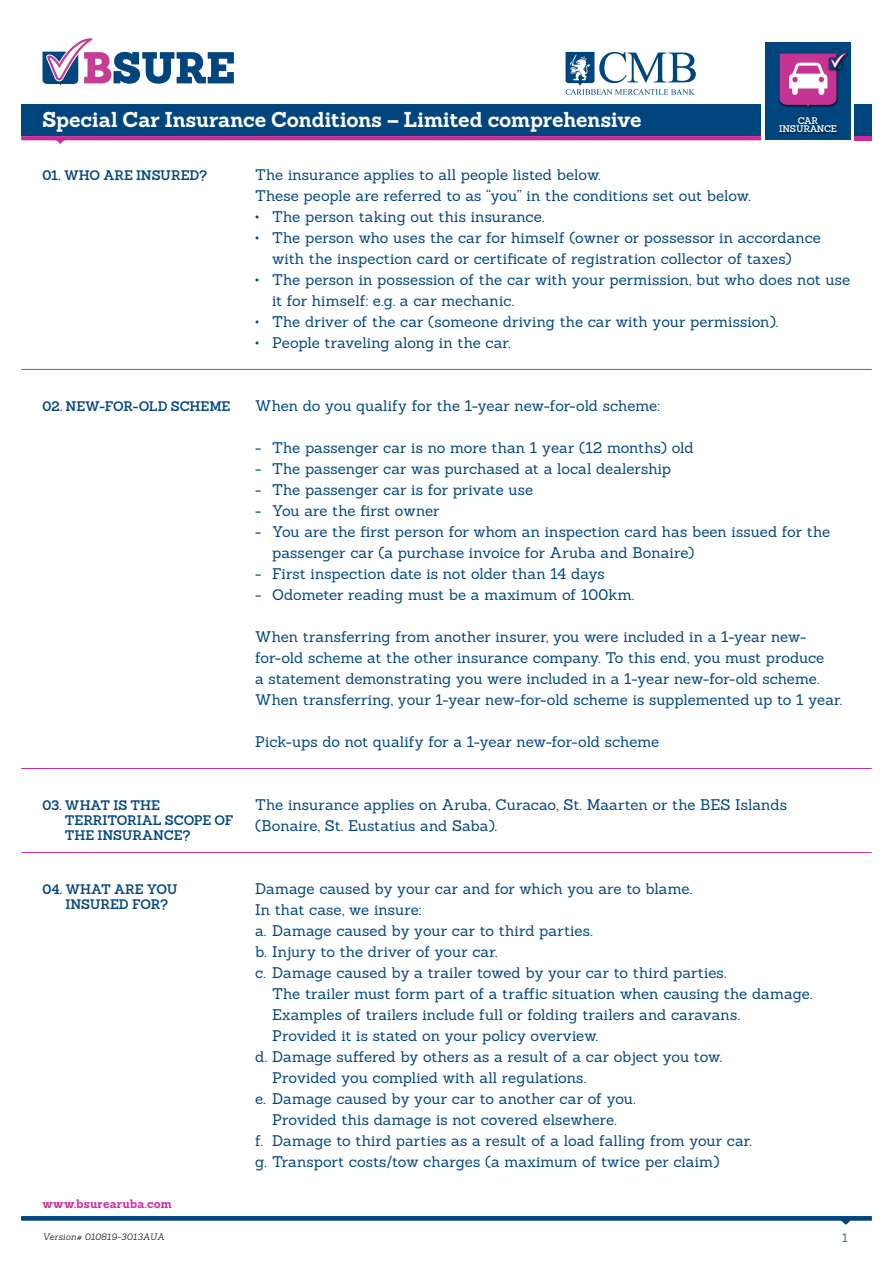
<style>
.page{position:relative;width:893px;height:1263px;background:#fff}
.page>*{position:absolute;margin:0;border:0;box-sizing:border-box;transform-origin:0 0}
.t1{font:700 21px "Sanchez";color:#fff}
.Body{font:15px/21px "Sanchez";color:#00457e}
.Kop{font:600 13.5px/15px "Sanchez";letter-spacing:-.01em;color:#00457e}
.t2{font:700 12px "Sanchez";letter-spacing:.015em;color:#c92c99}
.t3{font:300 12px "Sanchez";color:#00457e}
.t4{font:600 9.45px/8.9px "Sanchez";letter-spacing:-.035em;color:#fff;text-align:center}
.t5{font:italic 300 9px "Sanchez";letter-spacing:.015em;color:#000}
</style>
<div class="page">
<hr style="left:21px;top:369px;width:851px;height:1px;background:#c92c99">
<hr style="left:21px;top:768px;width:851px;height:1px;background:#c92c99">
<hr style="left:21px;top:852px;width:851px;height:1px;background:#c92c99">
<svg style="left:21px;top:1216px;width:851px;height:9px"></svg>
<svg style="left:21px;top:136px;width:740px;height:9px"></svg>
<div style="left:21px;top:105px;width:740px;height:31px;background:#00457e"></div>
<div style="left:855px;top:105px;width:17px;height:31px;background:#00457e"></div>
<hr style="left:855px;top:136px;width:17px;height:4px;background:#c92c99">
<div style="left:765px;top:43px;width:85px;height:97px;background:#00457e"></div>
<img style="left:779px;top:53px;width:51px;height:56px">
<svg style="left:780px;top:53px;width:67px;height:54px;background:#a75e9f"></svg>
<img style="left:779px;top:116px;width:60px;height:18px">
<svg style="left:566px;top:52px;width:130px;height:43px"></svg>
<svg style="left:43px;top:38px;width:191px;height:47px"></svg>
<p class="t1" style="left:43px;top:105px;width:601px">Special Car Insurance Conditions – Limited comprehensive</p>
<p class="t4" style="left:779px;top:116px;width:59px">CAR<br>INSURANCE</p>
<p class="Kop" style="left:43px;top:168px;width:166px">01. WHO ARE INSURED?</p>
<p class="Body" style="left:255px;top:164px;width:347px">The insurance applies to all people listed below.</p>
<p class="Body" style="left:255px;top:185px;width:497px">These people are referred to as “you” in the conditions set out below.</p>
<p class="Body" style="left:255px;top:206px;width:291px">• The person taking out this insurance.</p>
<p class="Body" style="left:272px;top:227px;width:550px;text-indent:-17px">• The person who uses the car for himself (owner or possessor in accordance with the inspection card or certificate of registration collector of taxes)</p>
<p class="Body" style="left:272px;top:269px;width:579px;text-indent:-17px">• The person in possession of the car with your permission, but who does not use it for himself: e.g. a car mechanic.</p>
<p class="Body" style="left:255px;top:311px;width:524px">• The driver of the car (someone driving the car with your permission).</p>
<p class="Body" style="left:255px;top:332px;width:257px">• People traveling along in the car.</p>
<p class="Kop" style="left:43px;top:399px;width:189px">02. NEW-FOR-OLD SCHEME</p>
<p class="Body" style="left:255px;top:395px;width:406px">When do you qualify for the 1-year new-for-old scheme:</p>
<p class="Body" style="left:255px;top:437px;width:440px">- The passenger car is no more than 1 year (12 months) old</p>
<p class="Body" style="left:255px;top:458px;width:417px">- The passenger car was purchased at a local dealership</p>
<p class="Body" style="left:255px;top:479px;width:279px">- The passenger car is for private use</p>
<p class="Body" style="left:255px;top:500px;width:186px">- You are the first owner</p>
<p class="Body" style="left:272px;top:521px;width:560px;text-indent:-17px">- You are the first person for whom an inspection card has been issued for the passenger car (a purchase invoice for Aruba and Bonaire)</p>
<p class="Body" style="left:255px;top:563px;width:351px">- First inspection date is not older than 14 days</p>
<p class="Body" style="left:255px;top:584px;width:381px">- Odometer reading must be a maximum of 100km.</p>
<p class="Body" style="left:255px;top:626px;width:588px">When transferring from another insurer, you were included in a 1-year new&shy;for-old scheme at the other insurance company. To this end, you must produce<br>a statement demonstrating you were included in a 1-year new-for-old scheme.<br>When transferring, your 1-year new-for-old scheme is supplemented up to 1 year.</p>
<p class="Body" style="left:255px;top:731px;width:406px">Pick-ups do not qualify for a 1-year new-for-old scheme</p>
<p class="Kop" style="left:65px;top:798px;width:170px;text-indent:-22px">03. WHAT IS THE<br>TERRITORIAL SCOPE OF<br>THE INSURANCE?</p>
<p class="Body" style="left:255px;top:794px;width:533px">The insurance applies on Aruba, Curacao, St. Maarten or the BES Islands (Bonaire, St. Eustatius and Saba).</p>
<p class="Kop" style="left:65px;top:882px;width:114px;text-indent:-23px">04. WHAT ARE YOU<br>INSURED FOR?</p>
<p class="Body" style="left:255px;top:878px;width:438px">Damage caused by your car and for which you are to blame.<br>In that case, we insure:</p>
<p class="Body" style="left:255px;top:920px;width:339px">a. Damage caused by your car to third parties.</p>
<p class="Body" style="left:255px;top:941px;width:244px">b. Injury to the driver of your car.</p>
<p class="Body" style="left:272px;top:962px;width:542px;text-indent:-17px">c. Damage caused by a trailer towed by your car to third parties.<br>The trailer must form part of a traffic situation when causing the damage.<br>Examples of trailers include full or folding trailers and caravans.<br>Provided it is stated on your policy overview.</p>
<p class="Body" style="left:272px;top:1046px;width:451px;text-indent:-17px">d. Damage suffered by others as a result of a car object you tow.<br>Provided you complied with all regulations.</p>
<p class="Body" style="left:255px;top:1088px;width:382px;text-align:center">e. Damage caused by your car to another car of you.<br>Provided this damage is not covered elsewhere.</p>
<p class="Body" style="left:255px;top:1130px;width:498px">f. Damage to third parties as a result of a load falling from your car.</p>
<p class="Body" style="left:255px;top:1151px;width:466px">g. Transport costs/tow charges (a maximum of twice per claim)</p>
<p class="t2" style="left:43px;top:1195px;width:131px">www.bsurearuba.com</p>
<p class="t5" style="left:43px;top:1231px;width:124px">Version# 010819-3013AUA</p>
<p class="t3" style="left:842px;top:1230px;width:7px">1</p>
</div>
